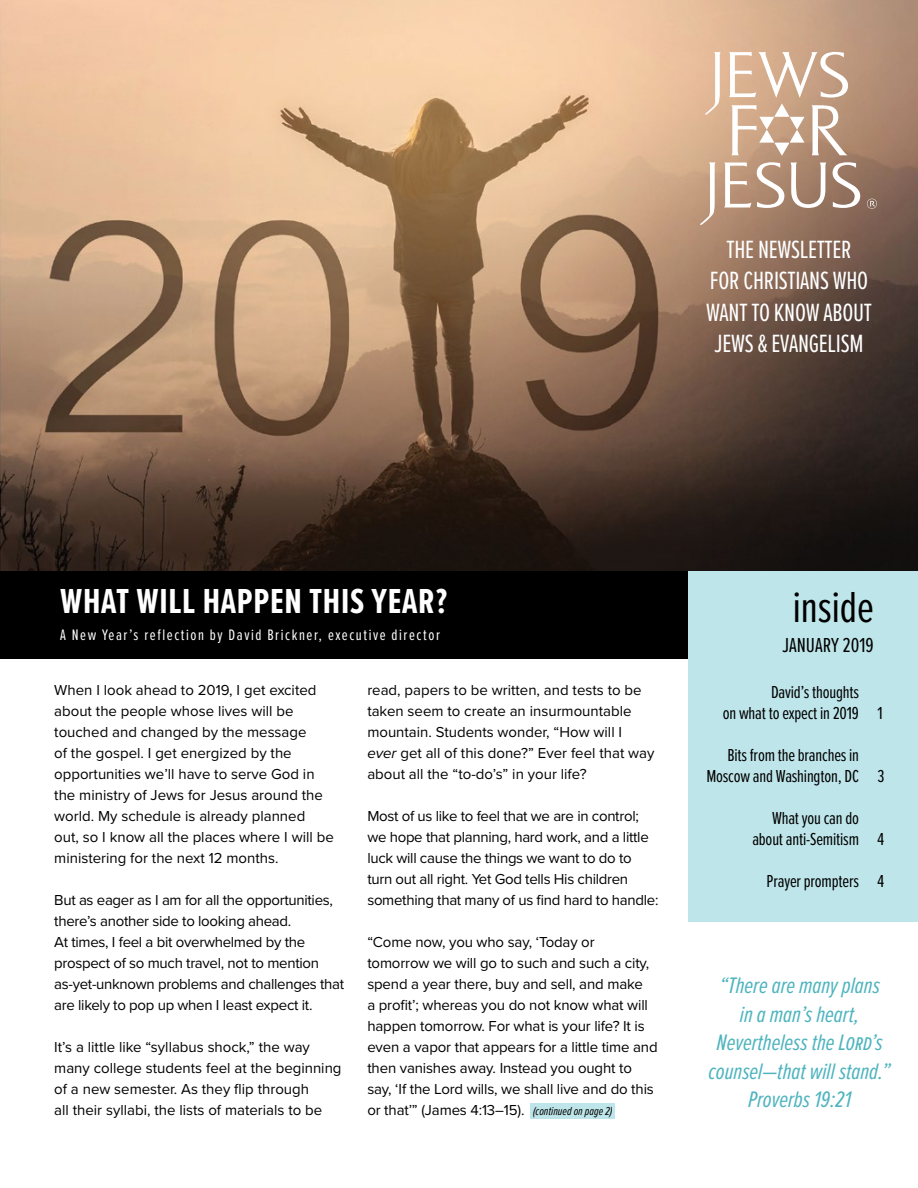
<style>
.page{position:relative;width:918px;height:1188px;background:#fff}
.page>*{position:absolute;margin:0;border:0;box-sizing:border-box;transform-origin:0 0}
.t1{font:45px "Proxima Nova Ex Cn";color:#000}
.t2{font:700 36px "Proxima Nova Ex Cn";letter-spacing:.02em;color:#fff}
.t3{font:25.8px/31.5px "Proxima Nova Ex Cn";letter-spacing:-.01em;color:#fff;text-align:center}
.t4{font:italic 23.25px/28.5px "Proxima Nova Ex Cn";color:#4eb4be;text-align:center}
.t5{font:21px "Proxima Nova Ex Cn";color:#000}
.t6{font:18px/21px "Proxima Nova Ex Cn";letter-spacing:-.01em;color:#000;text-align:right}
.t7{font:15.75px "Proxima Nova Ex Cn";letter-spacing:.1em;color:#fff}
.t8{font:15px/21px "Proxima Nova";letter-spacing:-.01em;color:#000}
.t9{font:italic 12px "Proxima Nova Ex Cn";color:#000}
.s1{font-style:italic}
</style>
<div class="page">
<img style="left:0;top:0;width:918px;height:571px">
<svg style="left:812px;top:105px;width:36px;height:50px"></svg>
<svg style="left:705px;top:52px;width:16px;height:63px"></svg>
<svg style="left:700px;top:162px;width:16px;height:63px"></svg>
<svg style="left:729px;top:52px;width:119px;height:46px"></svg>
<svg style="left:724px;top:163px;width:27px;height:45px"></svg>
<svg style="left:757px;top:162px;width:27px;height:46px"></svg>
<svg style="left:790px;top:163px;width:36px;height:45px"></svg>
<svg style="left:833px;top:162px;width:27px;height:46px"></svg>
<svg style="left:731px;top:104px;width:74px;height:52px"></svg>
<svg style="left:867px;top:199px;width:10px;height:10px"></svg>
<div style="left:0;top:571px;width:688px;height:87px;background:#000"></div>
<div style="left:688px;top:571px;width:230px;height:351px;background:#bee5e9"></div>
<div style="left:530px;top:1104px;width:85px;height:15px;background:#bee5e9"></div>
<h3 class="t3" style="left:706px;top:232px;width:168px">THE NEWSLETTER<br>FOR CHRISTIANS WHO<br>WANT TO KNOW ABOUT<br>JEWS &amp; EVANGELISM</h3>
<h2 class="t2" style="left:60px;top:575px;width:388px">WHAT WILL HAPPEN THIS YEAR?</h2>
<p class="t7" style="left:60px;top:624px;width:381px">A New Year’s reflection by David Brickner, executive director</p>
<p class="t8" style="left:54px;top:679px;width:281px">When I look ahead to 2019, I get excited about the people whose lives will be touched and changed by the message<br>of the gospel. I get energized by the opportunities we’ll have to serve God in the ministry of Jews for Jesus around the world. My schedule is already planned<br>out, so I know all the places where I will be ministering for the next 12 months.</p>
<p class="t8" style="left:54px;top:889px;width:291px">But as eager as I am for all the opportunities, there’s another side to looking ahead.<br>At times, I feel a bit overwhelmed by the prospect of so much travel, not to mention as-yet-unknown problems and challenges that are likely to pop up when I least expect it.</p>
<p class="t8" style="left:54px;top:1036px;width:289px">It’s a little like “syllabus shock,” the way many college students feel at the beginning of a new semester. As they flip through<br>all their syllabi, the lists of materials to be</p>
<p class="t8" style="left:367px;top:679px;width:289px">read, papers to be written, and tests to be taken seem to create an insurmountable mountain. Students wonder, “How will I <span class="s1">ever</span> get all of this done?” Ever feel that way about all the “to-do’s” in your life?</p>
<p class="t8" style="left:367px;top:805px;width:293px">Most of us like to feel that we are in control; we hope that planning, hard work, and a little luck will cause the things we want to do to turn out all right. Yet God tells His children something that many of us find hard to handle:</p>
<p class="t8" style="left:367px;top:931px;width:292px">“Come now, you who say, ‘Today or tomorrow we will go to such and such a city, spend a year there, buy and sell, and make<br>a profit’; whereas you do not know what will happen tomorrow. For what is your life? It is even a vapor that appears for a little time and then vanishes away. Instead you ought to say, ‘If the Lord wills, we shall live and do this or that’” (James 4:13–15).</p>
<p class="t9" style="left:533px;top:1102px;width:81px">(continued on page 2)</p>
<h1 class="t1" style="left:793px;top:574px;width:83px">inside</h1>
<h3 class="t5" style="left:782px;top:629px;width:93px">JANUARY 2019</h3>
<p class="t6" style="left:723px;top:681px;width:138px">David’s thoughts<br>on what to expect in 2019</p>
<p class="t6" style="left:706px;top:744px;width:154px">Bits from the branches in<br>Moscow and Washington, DC</p>
<p class="t6" style="left:752px;top:807px;width:108px">What you can do about anti-Semitism</p>
<p class="t6" style="left:767px;top:870px;width:94px">Prayer prompters</p>
<p class="t6" style="left:878px;top:702px;width:7px">1</p>
<p class="t6" style="left:878px;top:765px;width:9px">3</p>
<p class="t6" style="left:878px;top:828px;width:8px">4</p>
<p class="t6" style="left:878px;top:870px;width:8px">4</p>
<h3 class="t4" style="left:709px;top:970px;width:184px">“There are many plans<br>in a man’s heart,<br>Nevertheless the LORD’s counsel—that will stand.”<br>Proverbs 19:21</h3>
</div>
